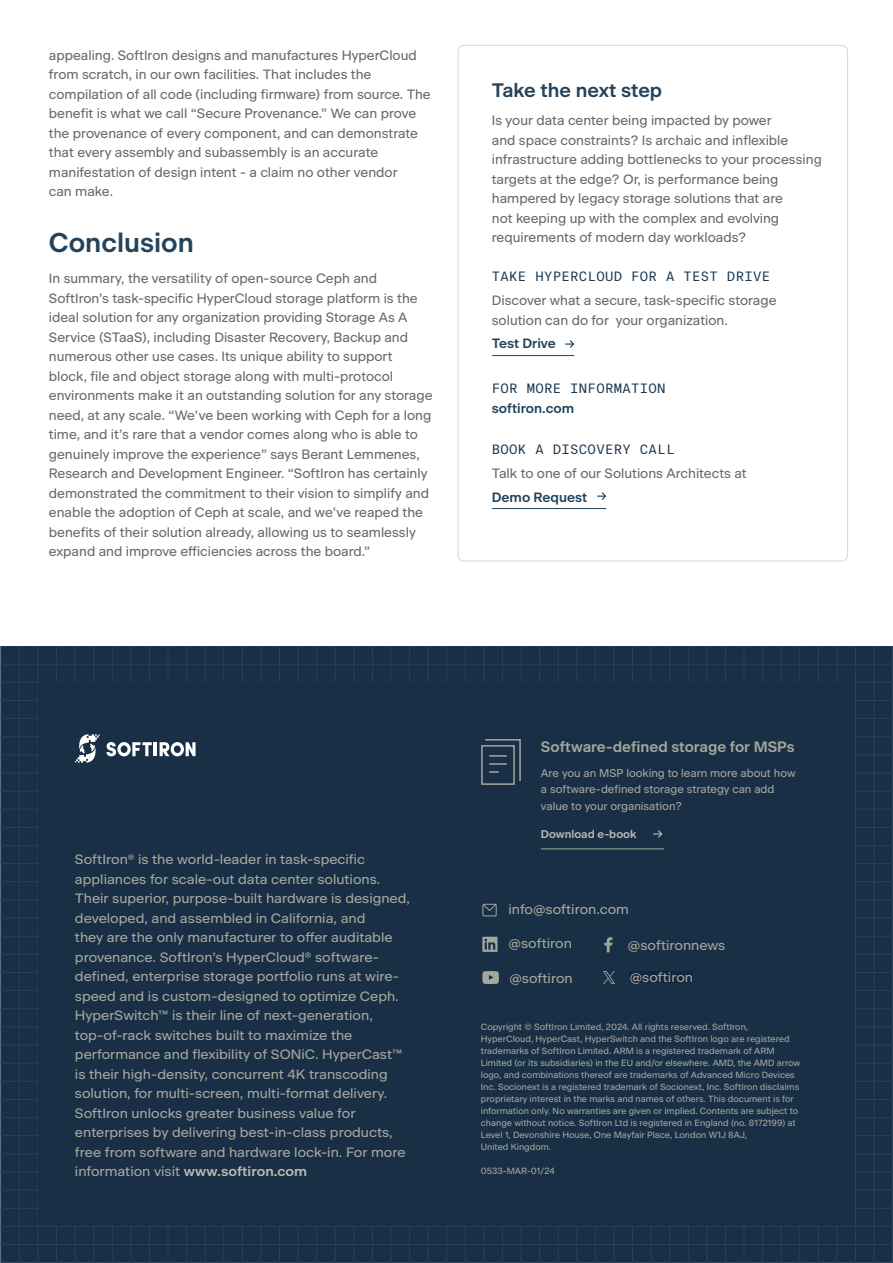
<style>
.page{position:relative;width:893px;height:1263px;background:#fff}
.page>*{position:absolute;margin:0;border:0;box-sizing:border-box;transform-origin:0 0}
.t1{font:600 27px "Beausite Classic";color:#23435b}
.Title_-_Smalll{font:600 19.5px "Beausite Classic";color:#23435b}
.Title_-_Smalll-2{font:600 15px "Beausite Classic";color:#a5a79c}
.Body__New{font:13.5px/19.5px "Beausite Classic";color:#696b64}
.Body__New-2{font:13.5px/19.5px "Beausite Classic";color:#a5a79c;scale:1.05 1}
.Body__New-3{font:13.5px/19.5px "FT System Mono";letter-spacing:.025em;color:#1d3951}
.Body__New-4{font:600 13.5px "Beausite Classic";color:#23435b}
.Body__New-5{font:11.25px/16.5px "Beausite Classic";color:#a5a79c}
.Body__New-6{font:600 11.25px "Beausite Classic";color:#b9bbaf}
.Body__New-7{font:9px/12px "Beausite Classic";color:#a5a79c}
.s1{font-family:"Beausite Classic";font-weight:600;color:#23435b}
.s2{font-weight:600;color:#b9bbaf}
</style>
<div class="page">
<svg style="left:0;top:646px;width:893px;height:617px;background:#193148"></svg>
<div style="left:38px;top:682px;width:817px;height:543px;background:#182f46"></div>
<svg style="left:106px;top:742px;width:46px;height:14px"></svg>
<hr style="left:153px;top:742px;width:4px;height:14px;background:#fff">
<svg style="left:160px;top:742px;width:36px;height:14px"></svg>
<svg style="left:75px;top:734px;width:25px;height:29px"></svg>
<svg style="left:482px;top:937px;width:15px;height:15px"></svg>
<svg style="left:604px;top:937px;width:9px;height:15px"></svg>
<svg style="left:603px;top:971px;width:12px;height:13px"></svg>
<svg style="left:482px;top:971px;width:17px;height:13px"></svg>
<div style="left:630px;top:971px;width:63px;height:12px;background:#13253c"></div>
<svg style="left:483px;top:903px;width:13px;height:8px"></svg>
<div style="left:482px;top:904px;width:15px;height:12px;border:1px solid #a5a79c"></div>
<svg style="left:597px;top:492px;width:9px;height:8px"></svg>
<svg style="left:565px;top:340px;width:9px;height:8px"></svg>
<hr style="left:492px;top:355px;width:82px;height:1px;background:#23435b">
<hr style="left:492px;top:508px;width:114px;height:1px;background:#23435b">
<hr style="left:541px;top:848px;width:123px;height:1px;background:#a5a79c">
<svg style="left:653px;top:830px;width:9px;height:8px"></svg>
<svg style="left:481px;top:739px;width:40px;height:46px"></svg>
<p class="Body__New" style="left:49px;top:44px;width:383px">appealing. SoftIron designs and manufactures HyperCloud from scratch, in our own facilities. That includes the compilation of all code (including firmware) from source. The benefit is what we call “Secure Provenance.” We can prove the provenance of every component, and can demonstrate that every assembly and subassembly is an accurate manifestation of design intent - a claim no other vendor<br>can make.</p>
<h2 class="t1" style="left:49px;top:222px;width:146px">Conclusion</h2>
<p class="Body__New" style="left:49px;top:268px;width:385px">In summary, the versatility of open-source Ceph and SoftIron’s task-specific HyperCloud storage platform is the ideal solution for any organization providing Storage As A Service (STaaS), including Disaster Recovery, Backup and numerous other use cases. Its unique ability to support block, file and object storage along with multi-protocol environments make it an outstanding solution for any storage need, at any scale. “We’ve been working with Ceph for a long time, and it’s rare that a vendor comes along who is able to genuinely improve the experience” says Berant Lemmenes, Research and Development Engineer. “SoftIron has certainly demonstrated the commitment to their vision to simplify and enable the adoption of Ceph at scale, and we’ve reaped the benefits of their solution already, allowing us to seamlessly expand and improve efficiencies across the board.”</p>
<p class="Title_-_Smalll" style="left:492px;top:75px;width:172px">Take the next step</p>
<p class="Body__New" style="left:492px;top:110px;width:332px">Is your data center being impacted by power<br>and space constraints? Is archaic and inflexible infrastructure adding bottlenecks to your processing targets at the edge? Or, is performance being hampered by legacy storage solutions that are<br>not keeping up with the complex and evolving requirements of modern day workloads?</p>
<p class="Body__New-3" style="left:492px;top:266px;width:280px">TAKE HYPERCLOUD FOR A TEST DRIVE</p>
<p class="Body__New" style="left:492px;top:290px;width:286px">Discover what a secure, task-specific storage solution can do for your organization.</p>
<p class="Body__New-4" style="left:492px;top:333px;width:66px">Test Drive</p>
<p class="Body__New-3" style="left:492px;top:378px;width:175px">FOR MORE INFORMATION <span class="s1">softiron.com</span></p>
<p class="Body__New-3" style="left:492px;top:438px;width:184px">BOOK A DISCOVERY CALL</p>
<p class="Body__New" style="left:492px;top:462px;width:256px">Talk to one of our Solutions Architects at</p>
<p class="Body__New-4" style="left:492px;top:486px;width:97px">Demo Request</p>
<p class="Body__New-2" style="left:75px;top:849px;width:321px">SoftIron® is the world-leader in task-specific appliances for scale-out data center solutions.<br>Their superior, purpose-built hardware is designed, developed, and assembled in California, and<br>they are the only manufacturer to offer auditable provenance. SoftIron’s HyperCloud® software&shy;defined, enterprise storage portfolio runs at wire&shy;speed and is custom-designed to optimize Ceph.<br>HyperSwitch™ is their line of next-generation, top-of-rack switches built to maximize the performance and flexibility of SONiC. HyperCast™ is their high-density, concurrent 4K transcoding solution, for multi-screen, multi-format delivery.<br>SoftIron unlocks greater business value for enterprises by delivering best-in-class products, free from software and hardware lock-in. For more information visit <span class="s2">www.softiron.com</span></p>
<p class="Title_-_Smalll-2" style="left:541px;top:735px;width:255px">Software-defined storage for MSPs</p>
<p class="Body__New-5" style="left:541px;top:763px;width:256px">Are you an MSP looking to learn more about how a software-defined storage strategy can add value to your organisation?</p>
<p class="Body__New-6" style="left:541px;top:825px;width:97px">Download e-book</p>
<p class="Body__New-2" style="left:508px;top:898px;width:116px">info@softiron.com</p>
<p class="Body__New-2" style="left:508px;top:932px;width:62px">@softiron</p>
<p class="Body__New-2" style="left:509px;top:967px;width:62px">@softiron</p>
<p class="Body__New-2" style="left:630px;top:966px;width:62px">@softiron</p>
<p class="Body__New-2" style="left:628px;top:934px;width:94px">@softironnews</p>
<p class="Body__New-7" style="left:481px;top:1020px;width:321px">Copyright © SoftIron Limited, 2024. All rights reserved. SoftIron, HyperCloud, HyperCast, HyperSwitch and the SoftIron logo are registered trademarks of SoftIron Limited. ARM is a registered trademark of ARM Limited (or its subsidiaries) in the EU and/or elsewhere. AMD, the AMD arrow logo, and combinations thereof are trademarks of Advanced Micro Devices Inc. Socionext is a registered trademark of Socionext, Inc. SoftIron disclaims proprietary interest in the marks and names of others. This document is for information only. No warranties are given or implied. Contents are subject to change without notice. SoftIron Ltd is registered in England (no. 8172199) at Level 1, Devonshire House, One Mayfair Place, London W1J 8AJ,<br>United Kingdom.</p>
<p class="Body__New-7" style="left:481px;top:1164px;width:75px">0533-MAR-01/24</p>
</div>
